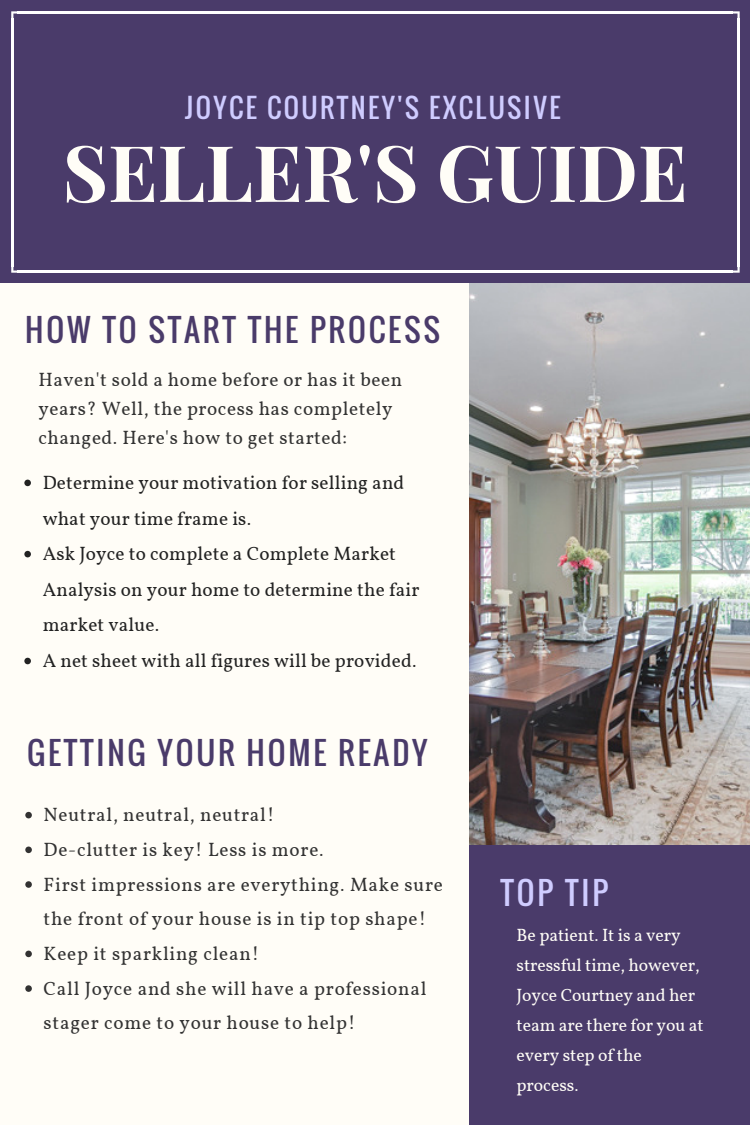
<style>
.page{position:relative;width:750px;height:1125px;background:#fffdf7}
.page>*{position:absolute;margin:0;border:0;box-sizing:border-box;transform-origin:0 0}
.t1{font:700 78.12px "Playfair Display";color:#fffdf7}
.t2{font:31px "Oswald";letter-spacing:.09em;color:#4a3b6a}
.t3{font:31px "Oswald";letter-spacing:.09em;color:#cfccff}
.t4{font:26.5px "Oswald";letter-spacing:.09em;color:#cfccff}
.t5{font:19.12px/34.8px "Vollkorn";letter-spacing:.04em;color:#323232}
.t6{font:19.12px/35.6px "Vollkorn";letter-spacing:.01em;color:#222}
.t7{font:17.62px/30px "Vollkorn";letter-spacing:-.005em;color:#fffdf7}
</style>
<div class="page">
<div style="left:0;top:0;width:750px;height:283px;background:#4a3b6a"></div>
<hr style="left:738px;top:18px;width:2px;height:248px;background:#fff">
<hr style="left:11px;top:18px;width:2px;height:248px;background:#fff">
<hr style="left:18px;top:11px;width:715px;height:3px;background:#fff">
<hr style="left:18px;top:271px;width:715px;height:2px;background:#fff">
<svg style="left:733px;top:11px;width:7px;height:7px"></svg>
<svg style="left:11px;top:11px;width:7px;height:7px"></svg>
<svg style="left:733px;top:266px;width:7px;height:7px"></svg>
<svg style="left:11px;top:266px;width:7px;height:7px"></svg>
<div style="left:470px;top:845px;width:280px;height:280px;background:#4a3b6a"></div>
<img style="left:470px;top:283px;width:280px;height:562px">
<svg style="left:25px;top:812px;width:7px;height:6px"></svg>
<svg style="left:25px;top:847px;width:7px;height:6px"></svg>
<svg style="left:25px;top:881px;width:7px;height:7px"></svg>
<svg style="left:25px;top:951px;width:7px;height:6px"></svg>
<svg style="left:25px;top:985px;width:7px;height:7px"></svg>
<svg style="left:24px;top:480px;width:7px;height:6px"></svg>
<svg style="left:24px;top:551px;width:7px;height:6px"></svg>
<svg style="left:24px;top:658px;width:7px;height:6px"></svg>
<h3 class="t4" style="left:185px;top:87px;width:377px">JOYCE COURTNEY'S EXCLUSIVE</h3>
<h1 class="t1" style="left:63px;top:117px;width:626px">SELLER'S GUIDE</h1>
<h2 class="t2" style="left:25px;top:306px;width:416px">HOW TO START THE PROCESS</h2>
<p class="t5" style="left:38px;top:364px;width:365px;line-height:29px">Haven't sold a home before or has it been years? Well, the process has completely changed. Here's how to get started:</p>
<p class="t6" style="left:43px;top:464px;width:378px">Determine your motivation for selling and what your time frame is.<br>Ask Joyce to complete a Complete Market Analysis on your home to determine the fair market value.<br>A net sheet with all figures will be provided.</p>
<h2 class="t2" style="left:27px;top:729px;width:402px">GETTING YOUR HOME READY</h2>
<p class="t5" style="left:44px;top:797px;width:401px">Neutral, neutral, neutral!<br>De-clutter is key! Less is more.<br>First impressions are everything. Make sure the front of your house is in tip top shape!<br>Keep it sparkling clean!<br>Call Joyce and she will have a professional stager come to your house to help!</p>
<h2 class="t3" style="left:501px;top:869px;width:109px">TOP TIP</h2>
<p class="t7" style="left:517px;top:920px;width:189px">Be patient. It is a very stressful time, however,<br>Joyce Courtney and her team are there for you at every step of the process.</p>
</div>
